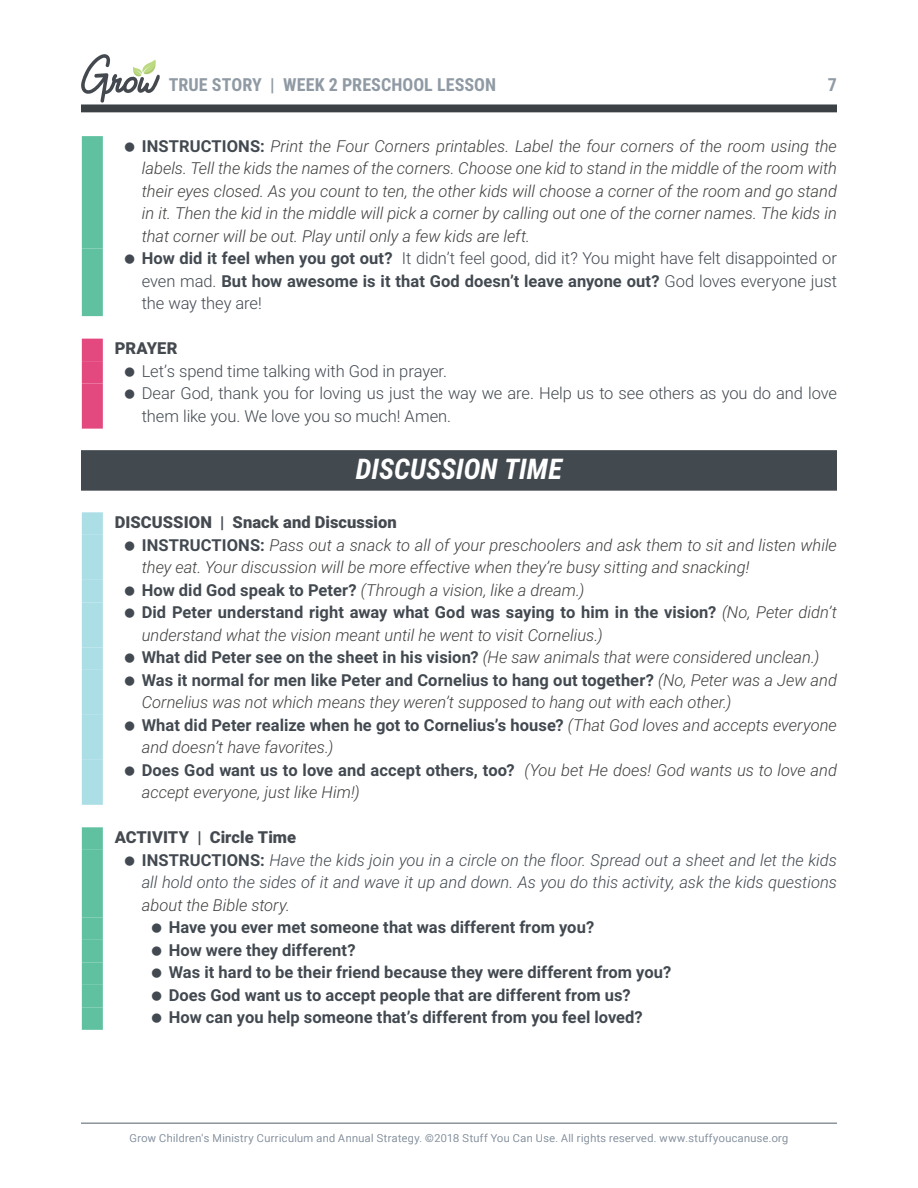
<style>
.page{position:relative;width:918px;height:1188px;background:#fff}
.page>*{position:absolute;margin:0;border:0;box-sizing:border-box;transform-origin:0 0}
.t1{font:italic 700 28.5px "Roboto Condensed";color:#fff}
.t2{font:700 18px "Roboto Condensed";letter-spacing:.005em;color:#909aa4}
.t3{font:italic 300 16.5px/22.5px "Roboto";color:#40403e}
.t4{font:700 16.5px/22.5px "Roboto";letter-spacing:.005em;color:#424950}
.t5{font:italic 300 16.5px/22.5px "Roboto";color:#424950}
.t6{font:300 16.5px/22.5px "Roboto";letter-spacing:-.005em;color:#424950}
.t7{font:900 16.5px "Roboto";letter-spacing:.01em;color:#454a50}
.t8{font:300 10.8px "Roboto";letter-spacing:.04em;color:#8e99a5}
.s1{font-weight:700;font-style:normal;color:#424950}
.s2{font-style:normal;color:#424950}
.s3{font-weight:900;font-style:normal;color:#454a50}
.s4{font-weight:700;font-style:normal}
</style>
<div class="page">
<svg style="left:81px;top:54px;width:79px;height:49px"></svg>
<hr style="left:81px;top:1122px;width:756px;height:2px;background:#8c949d">
<div style="left:81px;top:105px;width:756px;height:7px;background:#3c4145"></div>
<div style="left:82px;top:136px;width:21px;height:113px;background:#5fc19f"></div>
<div style="left:82px;top:249px;width:21px;height:67px;background:#5fc19f"></div>
<div style="left:82px;top:339px;width:21px;height:22px;background:#e3497f"></div>
<div style="left:82px;top:361px;width:21px;height:23px;background:#e3497f"></div>
<div style="left:82px;top:384px;width:21px;height:45px;background:#e3497f"></div>
<div style="left:81px;top:450px;width:756px;height:41px;background:#42494f"></div>
<div style="left:82px;top:512px;width:21px;height:23px;background:#acdee6"></div>
<div style="left:82px;top:535px;width:21px;height:45px;background:#acdee6"></div>
<div style="left:82px;top:580px;width:21px;height:22px;background:#acdee6"></div>
<div style="left:82px;top:602px;width:21px;height:45px;background:#acdee6"></div>
<div style="left:82px;top:647px;width:21px;height:23px;background:#acdee6"></div>
<div style="left:82px;top:670px;width:21px;height:45px;background:#acdee6"></div>
<div style="left:82px;top:715px;width:21px;height:45px;background:#acdee6"></div>
<div style="left:82px;top:760px;width:21px;height:45px;background:#acdee6"></div>
<div style="left:82px;top:827px;width:21px;height:23px;background:#5fc19f"></div>
<div style="left:82px;top:850px;width:21px;height:67px;background:#5fc19f"></div>
<div style="left:82px;top:917px;width:21px;height:23px;background:#5fc19f"></div>
<div style="left:82px;top:940px;width:21px;height:22px;background:#5fc19f"></div>
<div style="left:82px;top:962px;width:21px;height:23px;background:#5fc19f"></div>
<div style="left:82px;top:985px;width:21px;height:22px;background:#5fc19f"></div>
<div style="left:82px;top:1007px;width:21px;height:23px;background:#5fc19f"></div>
<p class="t2" style="left:169px;top:78px;width:329px">TRUE STORY | WEEK 2 PRESCHOOL LESSON</p>
<p class="t2" style="left:828px;top:78px;width:11px">7</p>
<p class="t3" style="left:142px;top:136px;width:697px"><span class="s1">INSTRUCTIONS:</span> Print the Four Corners printables. Label the four corners of the room using the labels. Tell the kids the names of the corners. Choose one kid to stand in the middle of the room with their eyes closed. As you count to ten, the other kids will choose a corner of the room and go stand in it. Then the kid in the middle will pick a corner by calling out one of the corner names. The kids in that corner will be out. Play until only a few kids are left.<br><span class="s1">How did it feel when you got out?</span> <span class="s2">It didn’t feel good, did it? You might have felt disappointed or even mad.</span> <span class="s1">But how awesome is it that God doesn’t leave anyone out?</span> <span class="s2">God loves everyone just the way they are!</span></p>
<p class="t7" style="left:115px;top:342px;width:64px">PRAYER</p>
<p class="t6" style="left:142px;top:359px;width:697px">Let’s spend time talking with God in prayer.<br>Dear God, thank you for loving us just the way we are. Help us to see others as you do and love them like you. We love you so much! Amen.</p>
<h1 class="t1" style="left:356px;top:452px;width:208px">DISCUSSION TIME</h1>
<p class="t3" style="left:142px;top:512px;width:697px;text-indent:-27px"><span class="s3">DISCUSSION | Snack and Discussion<br></span><span class="s1">INSTRUCTIONS:</span> Pass out a snack to all of your preschoolers and ask them to sit and listen while they eat. Your discussion will be more effective when they’re busy sitting and snacking!<br><span class="s1">How did God speak to Peter?</span> (Through a vision, like a dream.)<br><span class="s1">Did Peter understand right away what God was saying to him in the vision?</span> (No, Peter didn’t understand what the vision meant until he went to visit Cornelius.)<br><span class="s1">What did Peter see on the sheet in his vision?</span> (He saw animals that were considered unclean.)<br><span class="s1">Was it normal for men like Peter and Cornelius to hang out together?</span> (No, Peter was a Jew and Cornelius was not which means they weren’t supposed to hang out with each other.)<br><span class="s1">What did Peter realize when he got to Cornelius’s house?</span> (That God loves and accepts everyone and doesn’t have favorites.)<br><span class="s1">Does God want us to love and accept others, too?</span> (You bet He does! God wants us to love and accept everyone, just like Him!)</p>
<p class="t5" style="left:142px;top:827px;width:697px;text-indent:-27px"><span class="s3">ACTIVITY | Circle Time<br></span><span class="s4">INSTRUCTIONS:</span> Have the kids join you in a circle on the floor. Spread out a sheet and let the kids all hold onto the sides of it and wave it up and down. As you do this activity, ask the kids questions</p>
<p class="t3" style="left:142px;top:895px;width:150px">about the Bible story.</p>
<p class="t4" style="left:169px;top:917px;width:504px">Have you ever met someone that was different from you?<br>How were they different?<br>Was it hard to be their friend because they were different from you?<br>Does God want us to accept people that are different from us?<br>How can you help someone that’s different from you feel loved?</p>
<p class="t8" style="left:130px;top:1134px;width:660px">Grow Children's Ministry Curriculum and Annual Strategy. ©2018 Stuff You Can Use. All rights reserved. www.stuffyoucanuse.org</p>
</div>
